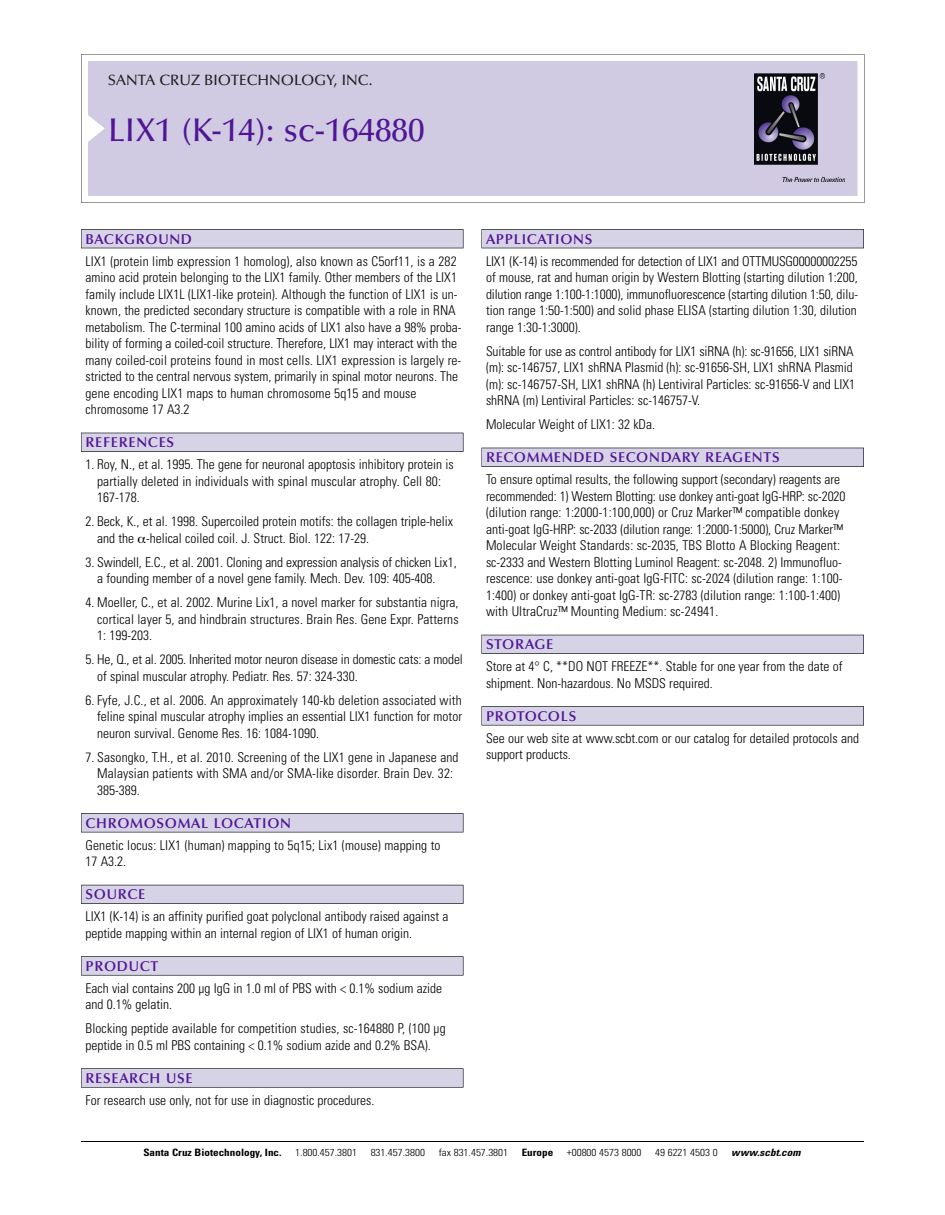
<style>
.page{position:relative;width:945px;height:1215px;background:#fff}
.page>*{position:absolute;margin:0;border:0;box-sizing:border-box;transform-origin:0 0}
.t1{font:500 33px "Optima";color:#511695}
.t2{font:500 15px "Optima";color:#231f20}
.t3{font:600 14.25px "Optima";letter-spacing:.05em;color:#511695}
.t4{font:300 condensed 13.5px/16.5px "Univers";color:#000}
.t5{font:300 condensed 10.2px "Univers";color:#000;scale:1.1 1}
.t6{font:700 condensed 10.2px "Univers";color:#000;scale:1.1 1}
.t7{font:italic 700 condensed 10.2px "Univers";letter-spacing:.005em;color:#000;scale:1.1 1}
</style>
<div class="page">
<svg style="left:81px;top:54px;width:783px;height:149px"></svg>
<div style="left:88px;top:61px;width:769px;height:135px;background:#d1cae3"></div>
<img style="left:755px;top:74px;width:90px;height:108px">
<div style="left:81px;top:229px;width:382px;height:19px;background:#525156"></div>
<div style="left:81px;top:230px;width:382px;height:18px;background:#d7d3e7"></div>
<div style="left:81px;top:433px;width:382px;height:19px;background:#515055"></div>
<div style="left:81px;top:433px;width:382px;height:18px;background:#d7d3e7"></div>
<div style="left:81px;top:813px;width:382px;height:19px;background:#545357"></div>
<div style="left:81px;top:814px;width:382px;height:18px;background:#d7d3e7"></div>
<div style="left:81px;top:885px;width:382px;height:19px;background:#54535a"></div>
<div style="left:81px;top:885px;width:382px;height:18px;background:#d7d3e7"></div>
<svg style="left:81px;top:956px;width:382px;height:20px"></svg>
<div style="left:81px;top:957px;width:382px;height:18px;background:#d7d3e7"></div>
<div style="left:81px;top:1068px;width:382px;height:20px;background:#666667"></div>
<div style="left:81px;top:1069px;width:382px;height:18px;background:#d7d3e7"></div>
<div style="left:482px;top:229px;width:382px;height:19px;background:#525156"></div>
<div style="left:482px;top:230px;width:381px;height:18px;background:#d7d3e7"></div>
<div style="left:482px;top:448px;width:382px;height:19px;background:#515055"></div>
<div style="left:482px;top:448px;width:381px;height:18px;background:#d7d3e7"></div>
<div style="left:482px;top:635px;width:382px;height:19px;background:#525158"></div>
<div style="left:482px;top:635px;width:381px;height:18px;background:#d7d3e7"></div>
<div style="left:482px;top:706px;width:382px;height:19px;background:#575759"></div>
<div style="left:482px;top:707px;width:381px;height:18px;background:#d7d3e7"></div>
<hr style="left:81px;top:1141px;width:783px;height:1px;background:#000">
<p class="t2" style="left:108px;top:74px;width:266px">SANTA CRUZ BIOTECHNOLOGY, INC.</p>
<h1 class="t1" style="left:108px;top:117px;width:318px">LIX1 (K-14): sc-164880</h1>
<p class="t3" style="left:86px;top:233px;width:108px">BACKGROUND</p>
<p class="t4" style="left:86px;top:254px;width:378px">LIX1 (protein limb expression 1 homolog), also known as C5orf11, is a 282 amino acid protein belonging to the LIX1 family. Other members of the LIX1 family include LIX1L (LIX1-like protein). Although the function of LIX1 is un&shy;known, the predicted secondary structure is compatible with a role in RNA metabolism. The C-terminal 100 amino acids of LIX1 also have a 98% proba&shy;bility of forming a coiled-coil structure. Therefore, LIX1 may interact with the many coiled-coil proteins found in most cells. LIX1 expression is largely re&shy;stricted to the central nervous system, primarily in spinal motor neurons. The gene encoding LIX1 maps to human chromosome 5q15 and mouse chromosome 17 A3.2</p>
<p class="t3" style="left:86px;top:437px;width:90px">REFERENCES</p>
<p class="t4" style="left:97px;top:457px;width:358px;text-indent:-12px">1. Roy, N., et al. 1995. The gene for neuronal apoptosis inhibitory protein is partially deleted in individuals with spinal muscular atrophy. Cell 80:<br>167-178.</p>
<p class="t4" style="left:97px;top:514px;width:357px;text-indent:-12px">2. Beck, K., et al. 1998. Supercoiled protein motifs: the collagen triple-helix and the -helical coiled coil. J. Struct. Biol. 122: 17-29.</p>
<p class="t4" style="left:97px;top:555px;width:361px;text-indent:-12px">3. Swindell, E.C., et al. 2001. Cloning and expression analysis of chicken Lix1, a founding member of a novel gene family. Mech. Dev. 109: 405-408.</p>
<p class="t4" style="left:97px;top:595px;width:363px;text-align:justify;text-indent:-12px">4. Moeller, C., et al. 2002. Murine Lix1, a novel marker for substantia nigra, cortical layer 5, and hindbrain structures. Brain Res. Gene Expr. Patterns 1: 199-203.</p>
<p class="t4" style="left:97px;top:652px;width:367px;text-indent:-12px">5. He, Q., et al. 2005. Inherited motor neuron disease in domestic cats: a model of spinal muscular atrophy. Pediatr. Res. 57: 324-330.</p>
<p class="t4" style="left:97px;top:693px;width:366px;text-align:justify;text-indent:-12px">6. Fyfe, J.C., et al. 2006. An approximately 140-kb deletion associated with feline spinal muscular atrophy implies an essential LIX1 function for motor neuron survival. Genome Res. 16: 1084-1090.</p>
<p class="t4" style="left:97px;top:750px;width:363px;text-indent:-12px">7. Sasongko, T.H., et al. 2010. Screening of the LIX1 gene in Japanese and<br>Malaysian patients with SMA and/or SMA-like disorder. Brain Dev. 32:<br>385-389.</p>
<p class="t3" style="left:86px;top:817px;width:207px">CHROMOSOMAL LOCATION</p>
<p class="t4" style="left:86px;top:838px;width:357px">Genetic locus: LIX1 (human) mapping to 5q15; Lix1 (mouse) mapping to<br>17 A3.2.</p>
<p class="t3" style="left:86px;top:889px;width:61px">SOURCE</p>
<p class="t4" style="left:86px;top:909px;width:364px">LIX1 (K-14) is an affinity purified goat polyclonal antibody raised against a peptide mapping within an internal region of LIX1 of human origin.</p>
<p class="t3" style="left:86px;top:960px;width:74px">PRODUCT</p>
<p class="t4" style="left:86px;top:981px;width:358px">Each vial contains 200 µg IgG in 1.0 ml of PBS with &lt; 0.1% sodium azide and 0.1% gelatin.</p>
<p class="t4" style="left:86px;top:1021px;width:362px">Blocking peptide available for competition studies, sc-164880 P, (100 µg peptide in 0.5 ml PBS containing &lt; 0.1% sodium azide and 0.2% BSA).</p>
<p class="t3" style="left:86px;top:1072px;width:109px">RESEARCH USE</p>
<p class="t4" style="left:86px;top:1093px;width:290px">For research use only, not for use in diagnostic procedures.</p>
<p class="t3" style="left:486px;top:233px;width:108px">APPLICATIONS</p>
<p class="t4" style="left:486px;top:254px;width:374px;text-align:justify">LIX1 (K-14) is recommended for detection of LIX1 and OTTMUSG00000002255 of mouse, rat and human origin by Western Blotting (starting dilution 1:200, dilution range 1:100-1:1000), immunofluorescence (starting dilution 1:50, dilu&shy;tion range 1:50-1:500) and solid phase ELISA (starting dilution 1:30, dilution range 1:30-1:3000).</p>
<p class="t4" style="left:486px;top:344px;width:371px">Suitable for use as control antibody for LIX1 siRNA (h): sc-91656, LIX1 siRNA (m): sc-146757, LIX1 shRNA Plasmid (h): sc-91656-SH, LIX1 shRNA Plasmid (m): sc-146757-SH, LIX1 shRNA (h) Lentiviral Particles: sc-91656-V and LIX1 shRNA (m) Lentiviral Particles: sc-146757-V.</p>
<p class="t4" style="left:486px;top:417px;width:171px">Molecular Weight of LIX1: 32 kDa.</p>
<p class="t3" style="left:486px;top:452px;width:295px">RECOMMENDED SECONDARY REAGENTS</p>
<p class="t4" style="left:486px;top:472px;width:361px">To ensure optimal results, the following support (secondary) reagents are recommended: 1) Western Blotting: use donkey anti-goat IgG-HRP: sc-2020 (dilution range: 1:2000-1:100,000) or Cruz Marker™ compatible donkey anti-goat IgG-HRP: sc-2033 (dilution range: 1:2000-1:5000), Cruz Marker™ Molecular Weight Standards: sc-2035, TBS Blotto A Blocking Reagent: sc-2333 and Western Blotting Luminol Reagent: sc-2048. 2) Immunofluo&shy;rescence: use donkey anti-goat IgG-FITC: sc-2024 (dilution range: 1:100- 1:400) or donkey anti-goat IgG-TR: sc-2783 (dilution range: 1:100-1:400) with UltraCruz™ Mounting Medium: sc-24941.</p>
<p class="t3" style="left:486px;top:639px;width:69px">STORAGE</p>
<p class="t4" style="left:486px;top:659px;width:358px">Store at 4° C, **DO NOT FREEZE**. Stable for one year from the date of shipment. Non-hazardous. No MSDS required.</p>
<p class="t3" style="left:486px;top:710px;width:92px">PROTOCOLS</p>
<p class="t4" style="left:486px;top:731px;width:375px">See our web site at www.scbt.com or our catalog for detailed protocols and support products.</p>
<p class="t6" style="left:143px;top:1148px;width:127px">Santa Cruz Biotechnology, Inc.</p>
<p class="t5" style="left:295px;top:1148px;width:58px">1.800.457.3801</p>
<p class="t5" style="left:371px;top:1148px;width:51px">831.457.3800</p>
<p class="t5" style="left:439px;top:1148px;width:65px">fax 831.457.3801</p>
<p class="t6" style="left:522px;top:1148px;width:30px">Europe</p>
<p class="t5" style="left:567px;top:1148px;width:69px">+00800 4573 8000</p>
<p class="t5" style="left:655px;top:1148px;width:58px">49 6221 4503 0</p>
<p class="t7" style="left:731px;top:1148px;width:64px">www.scbt.com</p>
</div>
